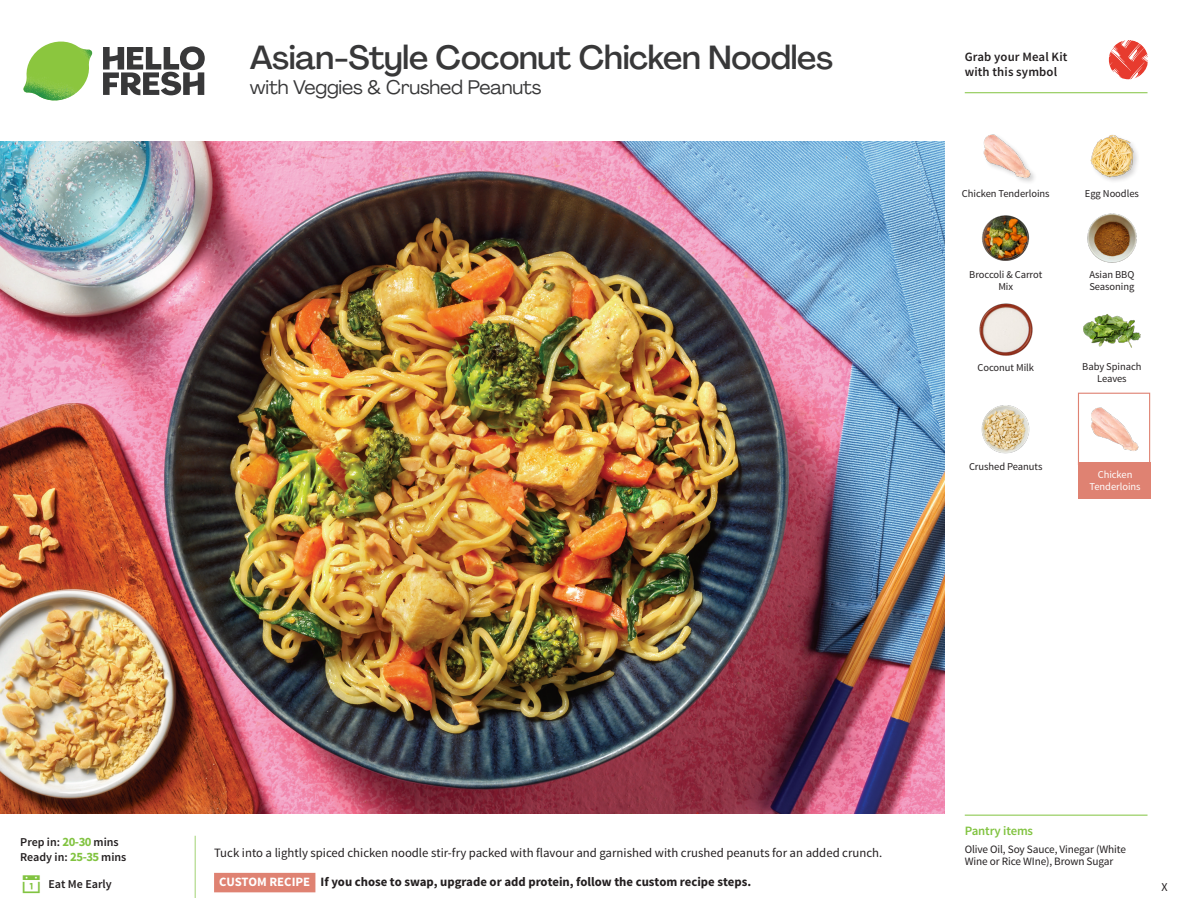
<style>
.page{position:relative;width:1188px;height:918px;background:#fff}
.page>*{position:absolute;margin:0;border:0;box-sizing:border-box;transform-origin:0 0}
._15_Titel_UK{font:500 33px "Agrandir";letter-spacing:-.01em;color:#383839}
._15_Titel_UK-2{font:19.5px "Agrandir";letter-spacing:-.01em;color:#383839}
.Step_6_Text_AU{font:12.75px "Source Sans Pro";color:#231f20}
.Step_6_Text_AU-2{font:700 12.75px "Source Sans Pro";color:#231f20}
.t1{font:600 12.75px/15px "Source Sans Pro";letter-spacing:.01em;color:#231f20}
._04_Headers_Front{font:600 12.75px "Source Sans Pro";letter-spacing:-.01em;color:#81c340}
._04_Intro{font:600 12px "Source Sans Pro";color:#231f20}
.t2{font:12px "Source Sans Pro";color:#231f20}
._05_Pantry{font:11.25px/12px "Source Sans Pro";letter-spacing:-.01em;color:#231f20}
._18_FRONT_ingredient{font:10.5px/12px "Source Sans Pro";letter-spacing:-.005em;color:#231f20;text-align:center}
._18_FRONT_ingredient-2{font:10.5px/12px "Source Sans Pro";letter-spacing:-.005em;color:#fff;text-align:center}
.s1{font-weight:700;font-size:12.75px;color:#81c340}
.s2{color:#fff}
</style>
<div class="page">
<svg style="left:103px;top:46px;width:102px;height:49px"></svg>
<img style="left:23px;top:42px;width:69px;height:59px">
<svg style="left:194px;top:835px;width:122px;height:63px"></svg>
<img style="left:0;top:142px;width:945px;height:672px">
<svg style="left:1091px;top:40px;width:57px;height:54px"></svg>
<img style="left:1083px;top:314px;width:58px;height:34px">
<img style="left:981px;top:405px;width:49px;height:49px">
<img style="left:979px;top:303px;width:54px;height:53px">
<img style="left:982px;top:215px;width:48px;height:46px">
<img style="left:1087px;top:213px;width:50px;height:50px">
<img style="left:983px;top:134px;width:51px;height:48px">
<img style="left:1090px;top:135px;width:48px;height:46px">
<div style="left:1078px;top:393px;width:72px;height:72px;border:1px solid #df8272"></div>
<div style="left:1078px;top:463px;width:72px;height:36px;background:#df8272"></div>
<img style="left:1091px;top:407px;width:48px;height:44px">
<hr style="left:965px;top:815px;width:183px;height:1px;background:#81c340">
<hr style="left:965px;top:92px;width:183px;height:1px;background:#81c340">
<p class="_15_Titel_UK" style="left:250px;top:37px;width:585px">Asian-Style Coconut Chicken Noodles</p>
<p class="_15_Titel_UK-2" style="left:250px;top:75px;width:293px">with Veggies &amp; Crushed Peanuts</p>
<p class="t1" style="left:965px;top:50px;width:104px">Grab your Meal Kit with this symbol</p>
<p class="_18_FRONT_ingredient" style="left:962px;top:188px;width:89px">Chicken Tenderloins</p>
<p class="_18_FRONT_ingredient" style="left:1085px;top:188px;width:55px">Egg Noodles</p>
<p class="_18_FRONT_ingredient" style="left:969px;top:269px;width:74px">Broccoli &amp; Carrot<br>Mix</p>
<p class="_18_FRONT_ingredient" style="left:978px;top:362px;width:58px">Coconut Milk</p>
<p class="_18_FRONT_ingredient" style="left:969px;top:461px;width:75px">Crushed Peanuts</p>
<p class="_18_FRONT_ingredient" style="left:1089px;top:269px;width:47px;text-align:left">Asian BBQ<br>Seasoning</p>
<p class="_18_FRONT_ingredient" style="left:1082px;top:360px;width:61px">Baby Spinach<br>Leaves</p>
<p class="_18_FRONT_ingredient-2" style="left:1090px;top:469px;width:53px">Chicken<br>Tenderloins</p>
<p class="_04_Intro" style="left:20px;top:835px;width:100px">Prep in: <span class="s1">20-30</span> mins</p>
<p class="_04_Intro" style="left:20px;top:850px;width:108px">Ready in: <span class="s1">25-35</span> mins</p>
<p class="_04_Intro" style="left:48px;top:876px;width:65px">Eat Me Early</p>
<p class="Step_6_Text_AU" style="left:214px;top:845px;width:670px">Tuck into a lightly spiced chicken noodle stir-fry packed with flavour and garnished with crushed peanuts for an added crunch.</p>
<p class="Step_6_Text_AU-2" style="left:219px;top:874px;width:533px"><span class="s2">CUSTOM RECIPE</span> If you chose to swap, upgrade or add protein, follow the custom recipe steps.</p>
<p class="_04_Headers_Front" style="left:965px;top:822px;width:70px">Pantry items</p>
<p class="_05_Pantry" style="left:965px;top:844px;width:163px">Olive Oil, Soy Sauce, Vinegar (White<br>Wine or Rice WIne), Brown Sugar</p>
<p class="t2" style="left:1162px;top:879px;width:8px">X</p>
</div>
